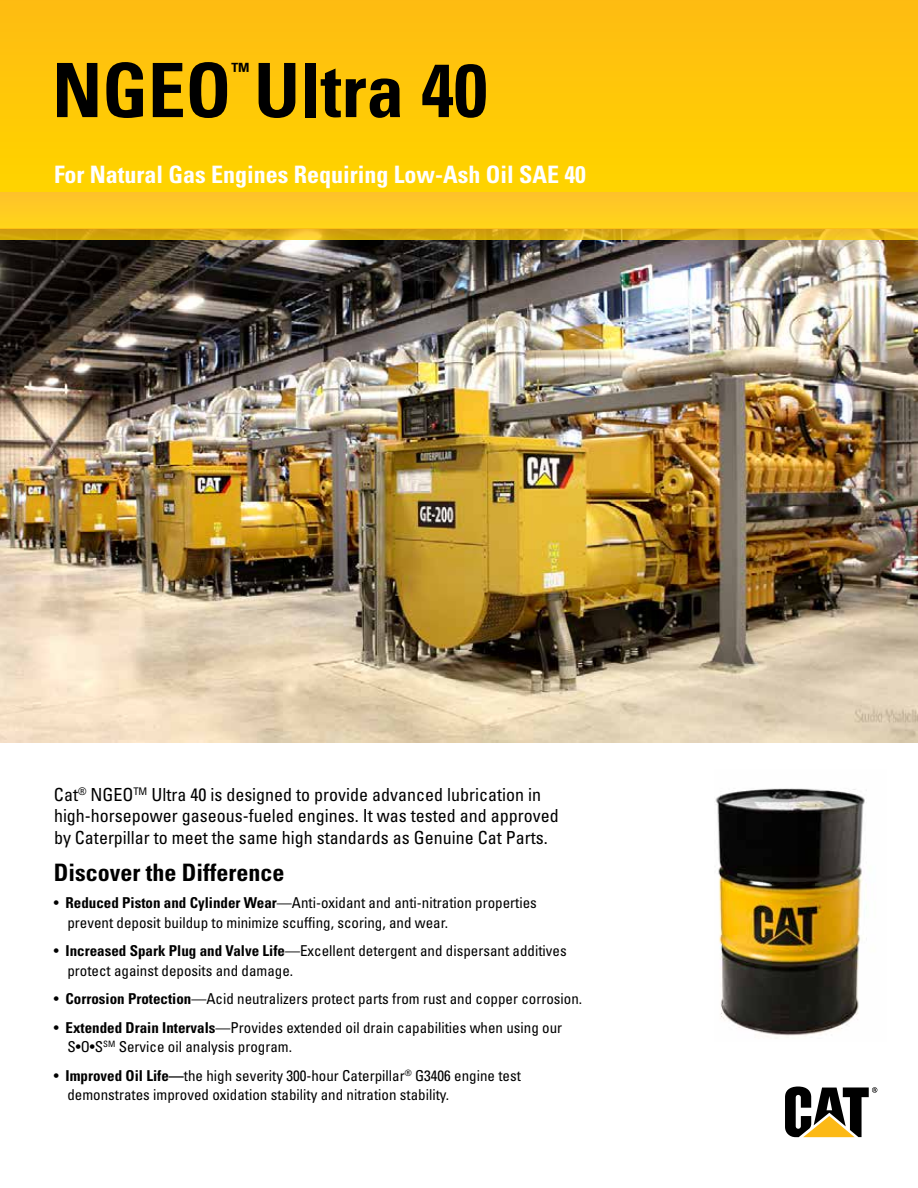
<style>
.page{position:relative;width:918px;height:1188px;background:#fff}
.page>*{position:absolute;margin:0;border:0;box-sizing:border-box;transform-origin:0 0}
.t1{font:700 condensed 75px "Univers LT Std";color:#000}
.t2{font:700 condensed 24px "Univers LT Std";color:#fff}
.t3{font:700 condensed 24px "Univers LT Std";color:#000}
.t4{font:700 condensed 21px "Univers LT Std";color:#000}
.t5{font:condensed 18px/21.6px "Univers LT Std";color:#000}
.t6{font:condensed 15px/19.5px "Univers LT Std";color:#000}
.s1{font-weight:700}
</style>
<div class="page">
<img style="left:0;top:240px;width:918px;height:502px">
<div style="left:0;top:0;width:918px;height:192px;background:#ffc808"></div>
<div style="left:0;top:192px;width:918px;height:37px;background:#ffcb22"></div>
<svg style="left:0;top:229px;width:918px;height:11px;background:#daab14"></svg>
<img style="left:715px;top:788px;width:152px;height:249px">
<svg style="left:785px;top:1087px;width:92px;height:50px"></svg>
<h1 class="t1" style="left:52px;top:44px;width:437px">NGEO Ultra 40</h1>
<h3 class="t4" style="left:231px;top:58px;width:20px">™</h3>
<h2 class="t2" style="left:54px;top:160px;width:533px">For Natural Gas Engines Requiring Low-Ash Oil SAE 40</h2>
<p class="t5" style="left:54px;top:783px;width:506px">Cat<sup>®</sup> NGEO<sup>TM</sup> Ultra 40 is designed to provide advanced lubrication in high-horsepower gaseous-fueled engines. It was tested and approved by Caterpillar to meet the same high standards as Genuine Cat Parts.</p>
<h2 class="t3" style="left:54px;top:858px;width:232px">Discover the Difference</h2>
<p class="t6" style="left:67px;top:893px;width:471px;text-indent:-14px">• <span class="s1">Reduced Piston and Cylinder Wear</span>—Anti-oxidant and anti-nitration properties prevent deposit buildup to minimize scuffing, scoring, and wear.</p>
<p class="t6" style="left:67px;top:941px;width:501px;text-indent:-14px">• <span class="s1">Increased Spark Plug and Valve Life</span>—Excellent detergent and dispersant additives protect against deposits and damage.</p>
<p class="t6" style="left:54px;top:989px;width:530px">• <span class="s1">Corrosion Protection</span>—Acid neutralizers protect parts from rust and copper corrosion.</p>
<p class="t6" style="left:67px;top:1018px;width:496px;text-indent:-14px">• <span class="s1">Extended Drain Intervals</span>—Provides extended oil drain capabilities when using our<br>S•O•S<sup>SM</sup> Service oil analysis program.</p>
<p class="t6" style="left:67px;top:1066px;width:455px;text-indent:-14px">• <span class="s1">Improved Oil Life—</span>the high severity 300-hour Caterpillar<sup>®</sup> G3406 engine test demonstrates improved oxidation stability and nitration stability.</p>
</div>
